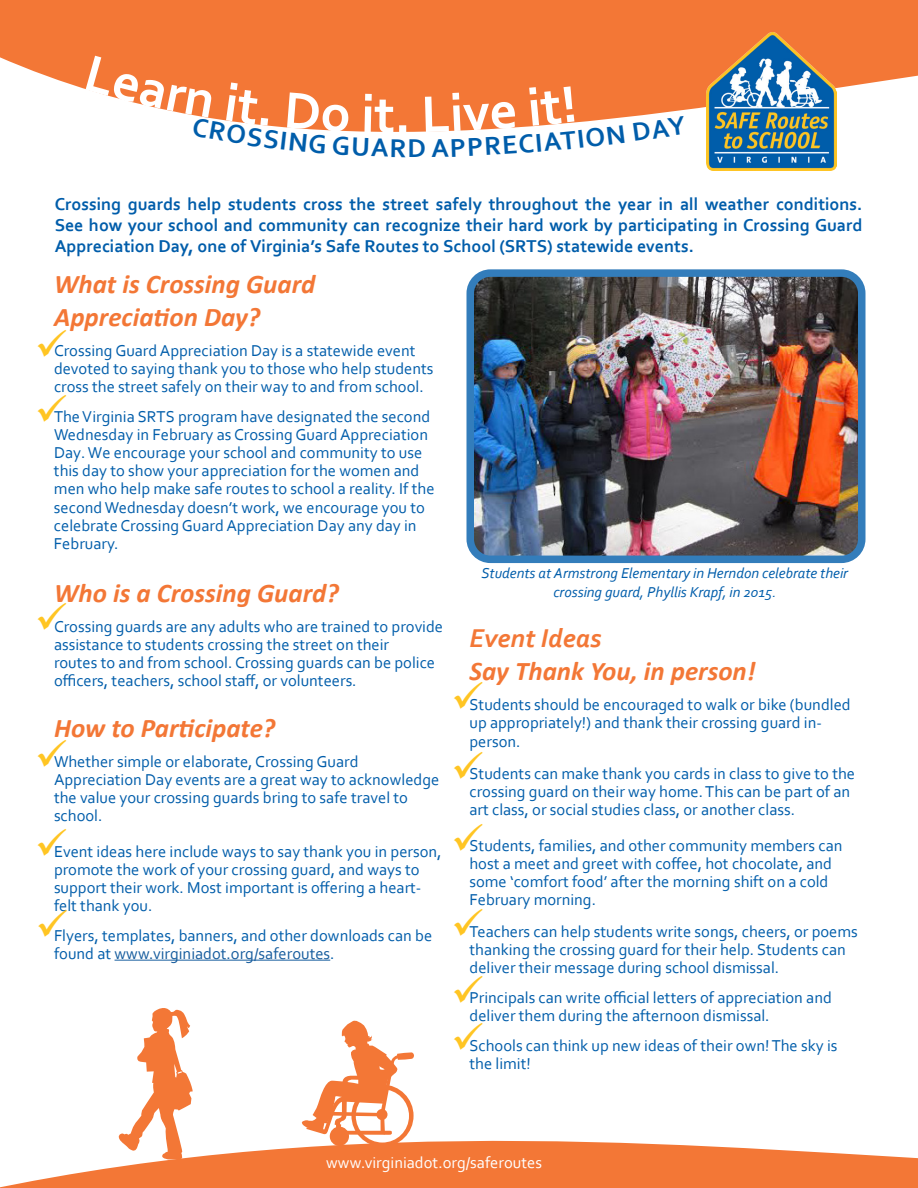
<style>
.page{position:relative;width:918px;height:1188px;background:#fff}
.page>*{position:absolute;margin:0;border:0;box-sizing:border-box;transform-origin:0 0}
.Toc_1{font:700 54px "Corbel";color:#fff}
.t1{font:italic 700 27px/33px "Calibri";color:#f37736}
.t2{font:italic 700 27px "Corbel";color:#f37736}
.t3{font:700 27px "Corbel";color:#005daa}
.Heading_4{font:700 18px/21px "Corbel";color:#005daa;text-align:justify}
.t4{font:16.5px/18px "Corbel";color:#005daa}
.t5{font:16.5px "Corbel";color:#fff}
.t6{font:italic 15px/19.5px "Corbel";color:#005daa;text-align:center}
.s1{color:#175d9e}
</style>
<div class="page">
<svg style="left:0;top:1140px;width:918px;height:48px;fill:#f37736"></svg>
<svg style="left:0;top:0;width:918px;height:171px;fill:#f37736"></svg>
<svg style="left:118px;top:1008px;width:75px;height:152px"></svg>
<svg style="left:301px;top:1020px;width:113px;height:127px"></svg>
<div style="left:330px;top:1127px;width:19px;height:19px;background:#f37736;border-radius:50%"></div>
<div style="left:376px;top:1109px;width:12px;height:11px;background:#f37736;border-radius:50%"></div>
<hr style="left:115px;top:960px;width:215px;height:1px;background:#175d9e">
<img style="left:475px;top:278px;width:382px;height:276px">
<div style="left:466px;top:269px;width:400px;height:294px;border:8px solid #337dbb;border-radius:20px"></div>
<img style="left:706px;top:33px;width:131px;height:137px">
<svg style="left:86px;top:56px;width:320px;height:101px"></svg>
<svg style="left:425px;top:86px;width:200px;height:71px"></svg>
<svg style="left:633px;top:116px;width:54px;height:25px"></svg>
<p class="Toc_1" style="left:374px;top:81px;width:38px">t.</p>
<h2 class="t3" style="left:407px;top:131px;width:20px">D</h2>
<p class="Heading_4" style="left:55px;top:193px;width:809px">Crossing guards help students cross the street safely throughout the year in all weather conditions.<br>See how your school and community can recognize their hard work by participating in Crossing Guard Appreciation Day, one of Virginia’s Safe Routes to School (SRTS) statewide events.</p>
<p class="t1" style="left:54px;top:266px;width:263px">What is Crossing Guard<br>Appreciation Day?</p>
<p class="t4" style="left:54px;top:341px;width:381px">Crossing Guard Appreciation Day is a statewide event devoted to saying thank you to those who help students cross the street safely on their way to and from school.</p>
<p class="t4" style="left:54px;top:407px;width:382px">The Virginia SRTS program have designated the second Wednesday in February as Crossing Guard Appreciation Day. We encourage your school and community to use this day to show your appreciation for the women and men who help make safe routes to school a reality. If the second Wednesday doesn’t work, we encourage you to celebrate Crossing Guard Appreciation Day any day in February.</p>
<p class="t1" style="left:54px;top:575px;width:286px">Who is a Crossing Guard?</p>
<p class="t4" style="left:54px;top:617px;width:391px">Crossing guards are any adults who are trained to provide assistance to students crossing the street on their<br>routes to and from school. Crossing guards can be police officers, teachers, school staff, or volunteers.</p>
<p class="t1" style="left:54px;top:710px;width:223px">How to Participate?</p>
<p class="t4" style="left:54px;top:752px;width:387px">Whether simple or elaborate, Crossing Guard Appreciation Day events are a great way to acknowledge the value your crossing guards bring to safe travel to school.</p>
<p class="t4" style="left:54px;top:842px;width:389px">Event ideas here include ways to say thank you in person, promote the work of your crossing guard, and ways to support their work. Most important is offering a heart&shy;felt thank you.</p>
<p class="t4" style="left:54px;top:926px;width:380px">Flyers, templates, banners, and other downloads can be found at <span class="s1">www.virginiadot.org/saferoutes</span>.</p>
<p class="t6" style="left:482px;top:562px;width:368px">Students at Armstrong Elementary in Herndon celebrate their crossing guard, Phyllis Krapf, in 2015.</p>
<p class="t2" style="left:470px;top:621px;width:134px">Event Ideas</p>
<p class="t1" style="left:470px;top:654px;width:288px">Say Thank You, in person!</p>
<p class="t4" style="left:470px;top:695px;width:383px;line-height:18.5px">Students should be encouraged to walk or bike (bundled up appropriately!) and thank their crossing guard in&shy;person.</p>
<p class="t4" style="left:470px;top:764px;width:387px">Students can make thank you cards in class to give to the crossing guard on their way home. This can be part of an art class, or social studies class, or another class.</p>
<p class="t4" style="left:470px;top:836px;width:374px">Students, families, and other community members can host a meet and greet with coffee, hot chocolate, and some ‘comfort food’ after the morning shift on a cold February morning.</p>
<p class="t4" style="left:470px;top:922px;width:390px">Teachers can help students write songs, cheers, or poems thanking the crossing guard for their help. Students can deliver their message during school dismissal.</p>
<p class="t4" style="left:470px;top:988px;width:364px">Principals can write official letters of appreciation and deliver them during the afternoon dismissal.</p>
<p class="t4" style="left:470px;top:1036px;width:370px">Schools can think up new ideas of their own! The sky is the limit!</p>
<p class="t5" style="left:326px;top:1152px;width:217px">www.virginiadot.org/saferoutes</p>
</div>
